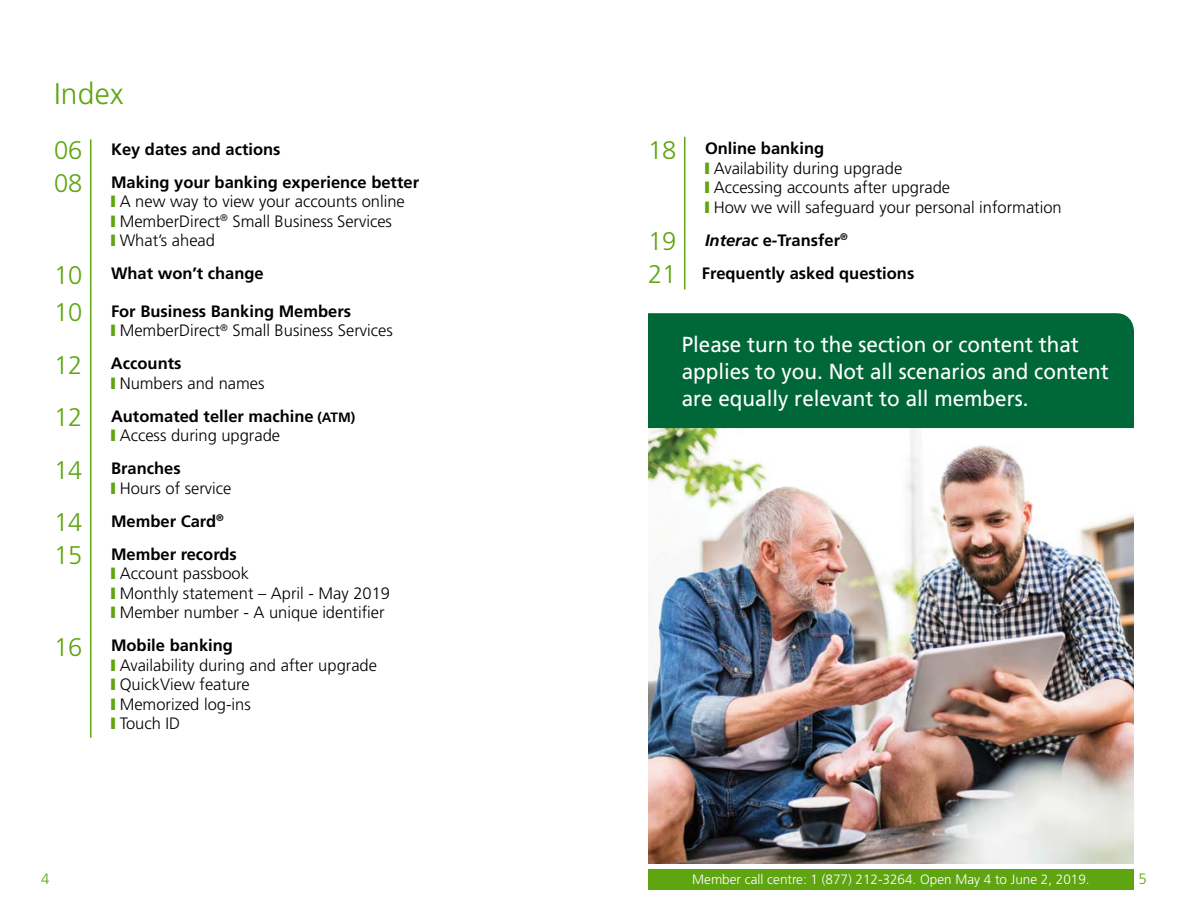
<style>
.page{position:relative;width:1188px;height:918px;background:#fff}
.page>*{position:absolute;margin:0;border:0;box-sizing:border-box;transform-origin:0 0}
.t1{font:300 30px "Frutiger";letter-spacing:.01em;color:#5fa511}
.t2{font:21.75px/27px "Frutiger";color:#fff;scale:.95 1}
.t3{font:300 16.5px/33px "Frutiger";color:#000}
.t4{font:700 16.5px/33px "Frutiger";color:#000}
.t5{font:300 15px "Frutiger";color:#5fa511}
.t6{font:300 13.5px "Frutiger";color:#fff}
.s1{font-weight:300;font-size:25.5px;color:#5fa511}
.s2{color:#5fa511}
.s3{font-weight:300}
.s4{font-size:25.5px;color:#5fa511}
.s5{font-weight:700}
.s6{font-size:13.5px}
.s7{font-weight:700;font-style:italic}
</style>
<div class="page">
<div style="left:648px;top:870px;width:486px;height:20px;background:#5fa511"></div>
<hr style="left:90px;top:139px;width:1px;height:599px;background:#5fa511">
<hr style="left:684px;top:137px;width:1px;height:152px;background:#5fa511">
<img style="left:648px;top:428px;width:486px;height:436px">
<div style="left:648px;top:313px;width:486px;height:115px;background:#006838"></div>
<h1 class="t1" style="left:54px;top:76px;width:71px">Index</h1>
<p class="t4" style="left:54px;top:132px;width:367px"><span class="s1">06</span> Key dates and actions<br><span class="s1">08</span> Making your banking experience better</p>
<p class="t3" style="left:111px;top:185px;width:295px"><span class="s2">■</span> A new way to view your accounts online</p>
<p class="t3" style="left:111px;top:205px;width:283px"><span class="s2">■</span> MemberDirect<sup>®</sup> Small Business Services</p>
<p class="t4" style="left:54px;top:224px;width:211px;text-align:center"><span class="s2">■</span> <span class="s3">What’s ahead<br></span><span class="s1">10</span> What won’t change</p>
<p class="t4" style="left:54px;top:294px;width:299px"><span class="s1">10</span> For Business Banking Members</p>
<p class="t3" style="left:54px;top:314px;width:340px;text-indent:57px"><span class="s2">■</span> MemberDirect<sup>®</sup> Small Business Services<br><span class="s4">12</span> <span class="s5">Accounts</span></p>
<p class="t4" style="left:54px;top:366px;width:303px;text-indent:57px"><span class="s2">■</span> <span class="s3">Numbers and names<br></span><span class="s1">12</span> Automated teller machine <span class="s6">(ATM)</span></p>
<p class="t3" style="left:54px;top:419px;width:228px;text-indent:57px"><span class="s2">■</span> Access during upgrade<br><span class="s4">14</span> <span class="s5">Branches</span></p>
<p class="t4" style="left:54px;top:471px;width:184px;text-indent:57px"><span class="s2">■</span> <span class="s3">Hours of service<br></span><span class="s1">14</span> Member Card<sup>®<br></sup><span class="s1">15</span> Member records</p>
<p class="t3" style="left:111px;top:557px;width:139px"><span class="s2">■</span> Account passbook</p>
<p class="t3" style="left:111px;top:577px;width:281px"><span class="s2">■</span> Monthly statement – April - May 2019</p>
<p class="t3" style="left:54px;top:596px;width:332px;text-indent:57px"><span class="s2">■</span> Member number - A unique identifier<br><span class="s4">16</span> <span class="s5">Mobile banking</span></p>
<p class="t3" style="left:111px;top:649px;width:268px"><span class="s2">■</span> Availability during and after upgrade</p>
<p class="t3" style="left:111px;top:668px;width:140px"><span class="s2">■</span> QuickView feature</p>
<p class="t3" style="left:111px;top:688px;width:141px"><span class="s2">■</span> Memorized log-ins</p>
<p class="t3" style="left:111px;top:707px;width:71px"><span class="s2">■</span> Touch ID</p>
<p class="t4" style="left:648px;top:132px;width:178px"><span class="s1">18</span> Online banking</p>
<p class="t3" style="left:705px;top:152px;width:199px"><span class="s2">■</span> Availability during upgrade</p>
<p class="t3" style="left:705px;top:171px;width:247px"><span class="s2">■</span> Accessing accounts after upgrade</p>
<p class="t3" style="left:648px;top:191px;width:415px;text-indent:57px"><span class="s2">■</span> How we will safeguard your personal information<br><span class="s4">19</span> <span class="s7">Interac</span> <span class="s5">e-Transfer</span><sup>®<br></sup><span class="s4">21</span> <span class="s5">Frequently asked questions</span></p>
<h2 class="t2" style="left:682px;top:331px;width:451px">Please turn to the section or content that applies to you. Not all scenarios and content are equally relevant to all members.</h2>
<p class="t5" style="left:41px;top:870px;width:10px">4</p>
<p class="t6" style="left:692px;top:872px;width:399px">Member call centre: 1 (877) 212-3264. Open May 4 to June 2, 2019.</p>
<p class="t5" style="left:1138px;top:870px;width:10px">5</p>
</div>
